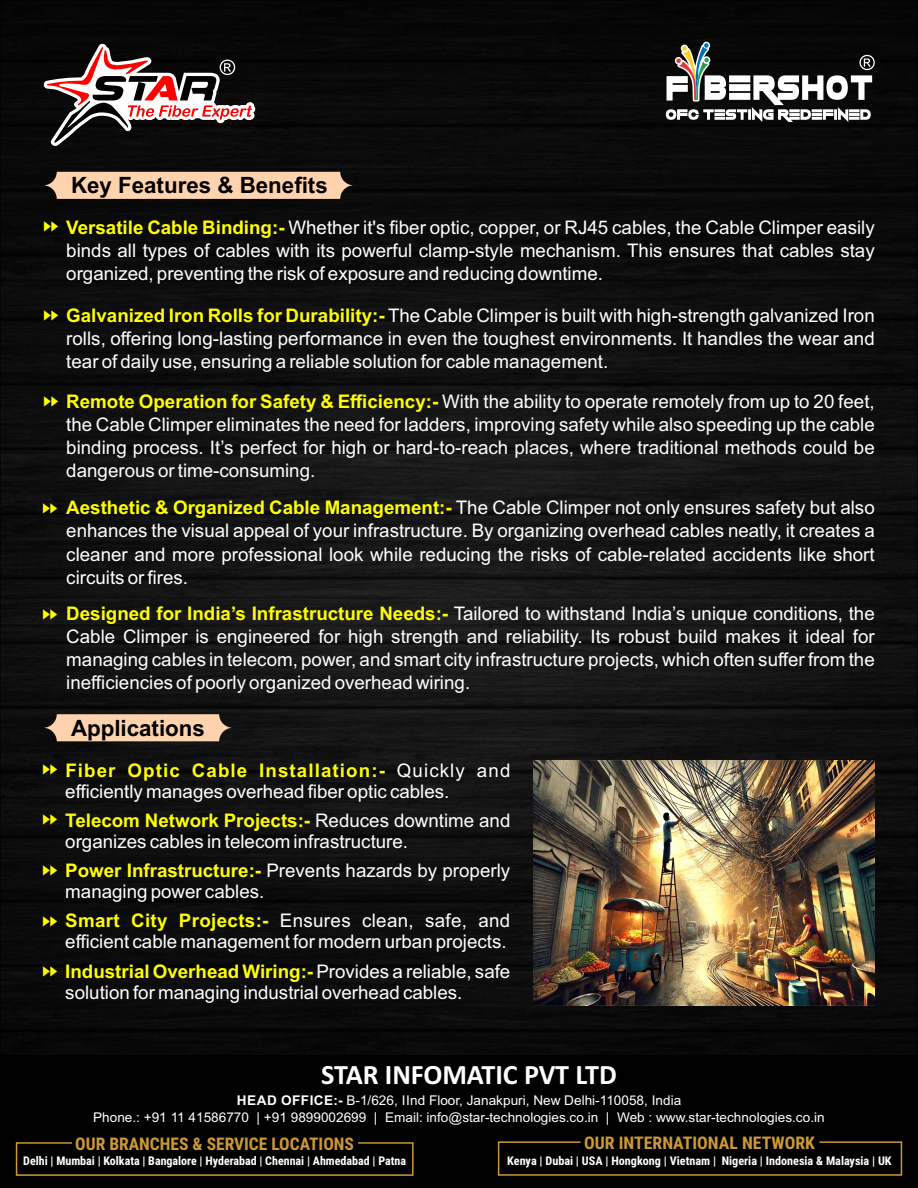
<style>
.page{position:relative;width:918px;height:1188px;background:#fff}
.page>*{position:absolute;margin:0;border:0;box-sizing:border-box;transform-origin:0 0}
.t1{font:700 28.2px "Calibri";letter-spacing:-.005em;color:#fff}
.t2{font:700 22.5px "Arial";color:#000}
.t3{font:18.75px/23.1px "Arial";color:#fff;text-align:justify}
.t4{font:700 17.4px "Roboto Condensed";color:#c93}
.t5{font:13.35px/17.1px "Arial";color:#fff;text-align:center}
.t6{font:700 12px "Roboto Condensed";color:#fff}
.s1{font-weight:700;color:#ff0}
.s2{font-weight:700}
</style>
<div class="page">
<img style="left:2px;top:2px;width:914px;height:1053px">
<svg style="left:666px;top:40px;width:209px;height:82px"></svg>
<svg style="left:43px;top:43px;width:213px;height:105px"></svg>
<div style="left:0;top:1055px;width:918px;height:133px;background:#000"></div>
<svg style="left:497px;top:1141px;width:406px;height:35px"></svg>
<svg style="left:15px;top:1142px;width:399px;height:34px"></svg>
<div style="left:43px;top:172px;width:311px;height:27px;background:#ffd3ae;border-radius:14px"></div>
<div style="left:43px;top:714px;width:190px;height:27px;background:#ffd3ae;border-radius:14px"></div>
<img style="left:533px;top:760px;width:342px;height:246px">
<svg style="left:44px;top:222px;width:14px;height:10px"></svg>
<svg style="left:44px;top:311px;width:14px;height:10px"></svg>
<svg style="left:44px;top:396px;width:14px;height:11px"></svg>
<svg style="left:43px;top:503px;width:14px;height:10px"></svg>
<svg style="left:43px;top:609px;width:14px;height:10px"></svg>
<svg style="left:43px;top:764px;width:14px;height:10px"></svg>
<svg style="left:43px;top:815px;width:14px;height:10px"></svg>
<svg style="left:43px;top:865px;width:14px;height:10px"></svg>
<svg style="left:43px;top:916px;width:14px;height:10px"></svg>
<svg style="left:43px;top:966px;width:14px;height:11px"></svg>
<p class="t2" style="left:71px;top:177px;width:258px">Key Features &amp; Benefits</p>
<p class="t3" style="left:66px;top:218px;width:810px"><span class="s1">Versatile Cable Binding:-</span> Whether it's fiber optic, copper, or RJ45 cables, the Cable Climper easily binds all types of cables with its powerful clamp-style mechanism. This ensures that cables stay organized, preventing the risk of exposure and reducing downtime.</p>
<p class="t3" style="left:66px;top:306px;width:810px"><span class="s1">Galvanized Iron Rolls for Durability:-</span> The Cable Climper is built with high-strength galvanized Iron rolls, offering long-lasting performance in even the toughest environments. It handles the wear and tear of daily use, ensuring a reliable solution for cable management.</p>
<p class="t3" style="left:66px;top:392px;width:810px"><span class="s1">Remote Operation for Safety &amp; Efficiency:-</span> With the ability to operate remotely from up to 20 feet, the Cable Climper eliminates the need for ladders, improving safety while also speeding up the cable binding process. It’s perfect for high or hard-to-reach places, where traditional methods could be dangerous or time-consuming.</p>
<p class="t3" style="left:66px;top:498px;width:810px"><span class="s1">Aesthetic &amp; Organized Cable Management:-</span> The Cable Climper not only ensures safety but also enhances the visual appeal of your infrastructure. By organizing overhead cables neatly, it creates a cleaner and more professional look while reducing the risks of cable-related accidents like short circuits or fires.</p>
<p class="t3" style="left:66px;top:604px;width:810px"><span class="s1">Designed for India’s Infrastructure Needs:-</span> Tailored to withstand India’s unique conditions, the Cable Climper is engineered for high strength and reliability. Its robust build makes it ideal for managing cables in telecom, power, and smart city infrastructure projects, which often suffer from the inefficiencies of poorly organized overhead wiring.</p>
<p class="t2" style="left:71px;top:719px;width:135px">Applications</p>
<p class="t3" style="left:65px;top:761px;width:447px;line-height:21px"><span class="s1">Fiber Optic Cable Installation:-</span> Quickly and efficiently manages overhead fiber optic cables.</p>
<p class="t3" style="left:65px;top:811px;width:447px;line-height:21px"><span class="s1">Telecom Network Projects:-</span> Reduces downtime and organizes cables in telecom infrastructure.</p>
<p class="t3" style="left:65px;top:862px;width:446px;line-height:21px"><span class="s1">Power Infrastructure:-</span> Prevents hazards by properly managing power cables.</p>
<p class="t3" style="left:65px;top:912px;width:447px;line-height:21px"><span class="s1">Smart City Projects:-</span> Ensures clean, safe, and efficient cable management for modern urban projects.</p>
<p class="t3" style="left:65px;top:962px;width:447px;line-height:21px"><span class="s1">Industrial Overhead Wiring:-</span> Provides a reliable, safe solution for managing industrial overhead cables.</p>
<h1 class="t1" style="left:321px;top:1062px;width:297px">STAR INFOMATIC PVT LTD</h1>
<p class="t5" style="left:93px;top:1093px;width:733px"><span class="s2">HEAD OFFICE:-</span> B-1/626, IInd Floor, Janakpuri, New Delhi-110058, India<br>Phone.: +91 11 41586770 | +91 9899002699 | Email: info@star-technologies.co.in | Web : www.star-technologies.co.in</p>
<p class="t4" style="left:584px;top:1136px;width:232px">OUR INTERNATIONAL NETWORK</p>
<p class="t6" style="left:23px;top:1156px;width:384px">Delhi | Mumbai | Kolkata | Bangalore | Hyderabad | Chennai | Ahmedabad | Patna</p>
<p class="t6" style="left:507px;top:1156px;width:386px">Kenya | Dubai | USA | Hongkong | Vietnam | Nigeria | Indonesia &amp; Malaysia | UK</p>
<p class="t4" style="left:75px;top:1137px;width:280px">OUR BRANCHES &amp; SERVICE LOCATIONS</p>
</div>
